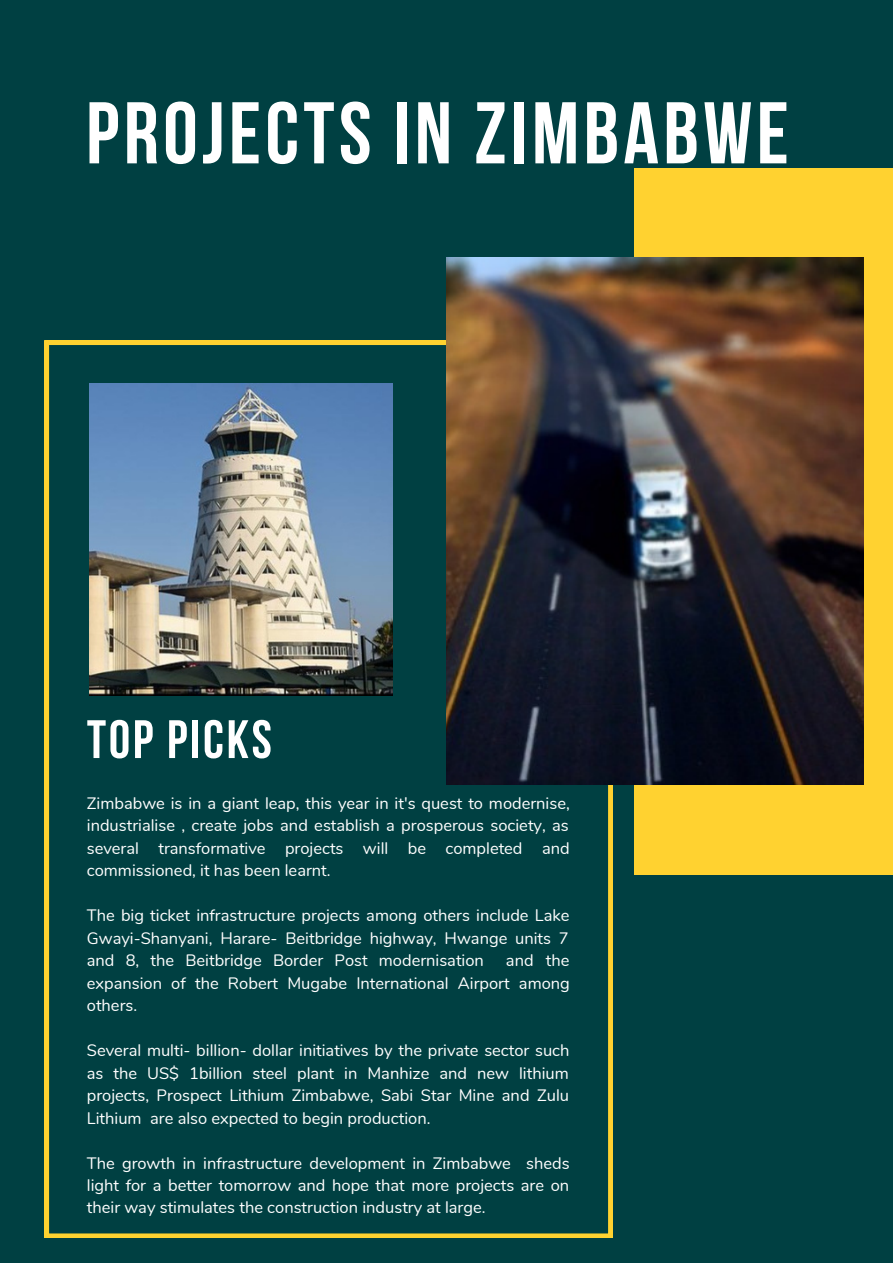
<style>
.page{position:relative;width:893px;height:1264px;background:#fff}
.page>*{position:absolute;margin:0;border:0;box-sizing:border-box;transform-origin:0 0}
.t1{font:700 87.3px "Bebas Neue";letter-spacing:.05em;color:#fff}
.t2{font:700 54px "Bebas Neue";letter-spacing:.05em;color:#fff}
.t3{font:16.5px/22.5px "Nunito";color:#fff;text-align:justify}
</style>
<div class="page">
<div style="left:0;top:0;width:892px;height:1262px;background:#004042"></div>
<div style="left:634px;top:168px;width:258px;height:706px;background:#ffd230"></div>
<svg style="left:45px;top:340px;width:567px;height:897px"></svg>
<img style="left:446px;top:258px;width:417px;height:526px">
<img style="left:89px;top:383px;width:304px;height:312px">
<p class="t1" style="left:86px;top:98px;width:704px">PROJECTS IN ZIMBABWE</p>
<p class="t2" style="left:87px;top:717px;width:186px">TOP PICKS</p>
<p class="t3" style="left:87px;top:792px;width:484px">Zimbabwe is in a giant leap, this year in it's quest to modernise, industrialise , create jobs and establish a prosperous society, as several transformative projects will be completed and commissioned, it has been learnt.</p>
<p class="t3" style="left:87px;top:904px;width:484px">The big ticket infrastructure projects among others include Lake Gwayi-Shanyani, Harare- Beitbridge highway, Hwange units 7 and 8, the Beitbridge Border Post modernisation</p>
<p class="t3" style="left:87px;top:949px;width:484px;text-indent:419px">and the expansion of the Robert Mugabe International Airport among others.</p>
<p class="t3" style="left:87px;top:1039px;width:484px">Several multi- billion- dollar initiatives by the private sector such as the US$ 1billion steel plant in Manhize and new lithium projects, Prospect Lithium Zimbabwe, Sabi Star Mine and Zulu Lithium are also expected to begin production.</p>
<p class="t3" style="left:87px;top:1151px;width:484px">The growth in infrastructure development in Zimbabwe sheds light for a better tomorrow and hope that more projects are on their way stimulates the construction industry at large.</p>
</div>
